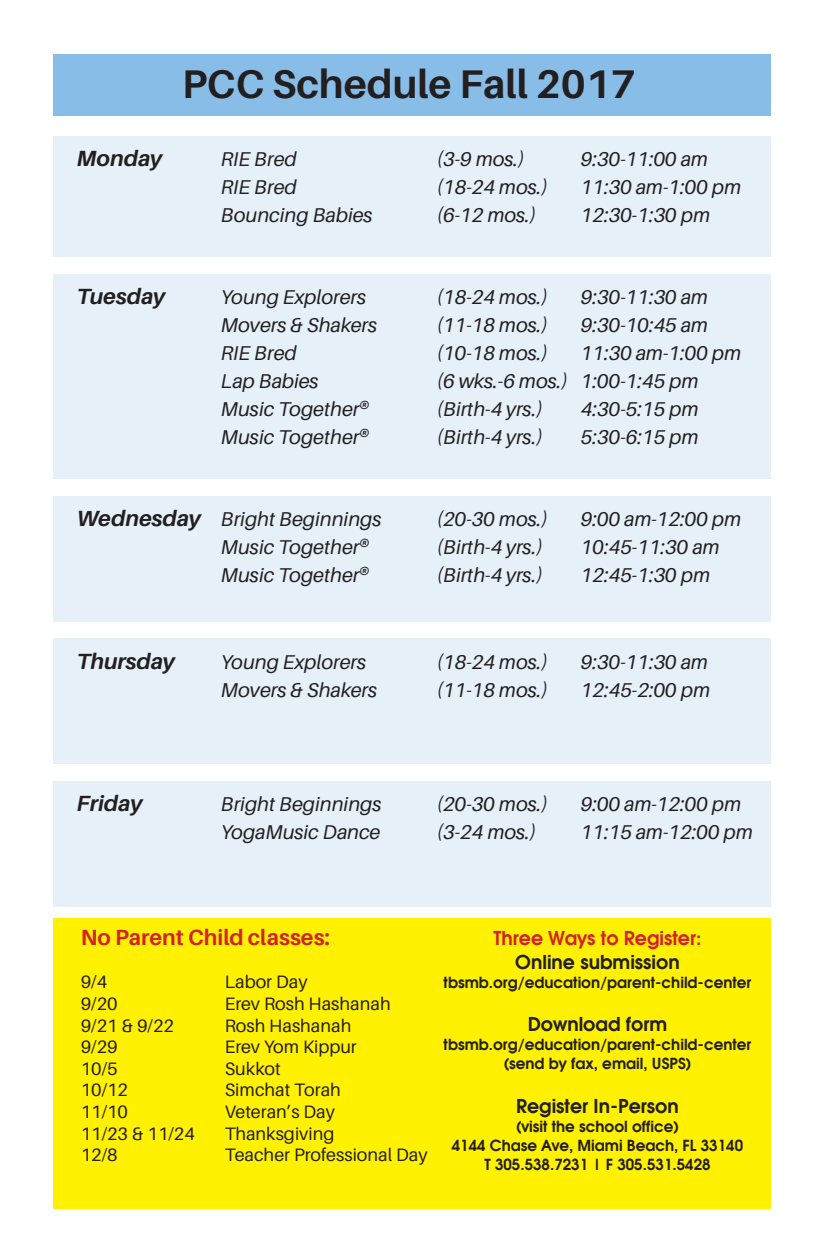
<style>
.page{position:relative;width:828px;height:1260px;background:#fff}
.page>*{position:absolute;margin:0;border:0;box-sizing:border-box;transform-origin:0 0}
.t1{font:700 40px "Aileron";color:#231f20}
.t2{font:italic 700 22px "Aileron";color:#231f20}
.t3{font:700 22px "Aileron";color:#d1232a}
.t4{font:italic 20px "Aileron";color:#231f20}
.t5{font:20px "Moderne Demi";color:#231f20}
.t6{font:20px "Moderne Demi";color:#d1232a}
.t7{font:18px "Aileron";color:#231f20}
.t8{font:16px "Moderne Demi";color:#231f20}
.s1{font-weight:700;font-size:22px}
</style>
<div class="page">
<div style="left:53px;top:918px;width:717px;height:291px;background:#fff101"></div>
<div style="left:53px;top:54px;width:717px;height:62px;background:#88bde7"></div>
<div style="left:53px;top:136px;width:717px;height:121px;background:#e6f0f9"></div>
<div style="left:53px;top:274px;width:717px;height:205px;background:#e6f0f9"></div>
<div style="left:53px;top:496px;width:717px;height:125px;background:#e6f0f9"></div>
<div style="left:53px;top:639px;width:717px;height:125px;background:#e6f0f9"></div>
<div style="left:53px;top:781px;width:717px;height:125px;background:#e6f0f9"></div>
<p class="t1" style="left:182px;top:62px;width:455px">PCC Schedule Fall 2017</p>
<p class="t2" style="left:77px;top:146px;width:87px">Monday</p>
<p class="t4" style="left:221px;top:148px;width:77px">RIE Bred</p>
<p class="t4" style="left:437px;top:148px;width:89px">(3-9 mos.)</p>
<p class="t4" style="left:581px;top:148px;width:129px">9:30-11:00 am</p>
<p class="t4" style="left:221px;top:176px;width:77px">RIE Bred</p>
<p class="t4" style="left:437px;top:176px;width:112px">(18-24 mos.)</p>
<p class="t4" style="left:581px;top:176px;width:162px">11:30 am-1:00 pm</p>
<p class="t4" style="left:221px;top:204px;width:153px">Bouncing Babies</p>
<p class="t4" style="left:437px;top:204px;width:101px">(6-12 mos.)</p>
<p class="t4" style="left:581px;top:204px;width:131px">12:30-1:30 pm</p>
<p class="t2" style="left:77px;top:284px;width:90px">Tuesday</p>
<p class="t4" style="left:221px;top:286px;width:147px">Young Explorers</p>
<p class="t4" style="left:437px;top:286px;width:112px">(18-24 mos.)</p>
<p class="t4" style="left:581px;top:286px;width:129px">9:30-11:30 am</p>
<p class="t4" style="left:221px;top:314px;width:158px">Movers &amp; Shakers</p>
<p class="t4" style="left:437px;top:314px;width:112px">(11-18 mos.)</p>
<p class="t4" style="left:581px;top:314px;width:129px">9:30-10:45 am</p>
<p class="t4" style="left:221px;top:342px;width:77px">RIE Bred</p>
<p class="t4" style="left:437px;top:342px;width:112px">(10-18 mos.)</p>
<p class="t4" style="left:581px;top:342px;width:162px">11:30 am-1:00 pm</p>
<p class="t4" style="left:221px;top:370px;width:99px">Lap Babies</p>
<p class="t4" style="left:437px;top:370px;width:263px">(6 wks.-6 mos.) 1:00-1:45 pm</p>
<p class="t4" style="left:221px;top:398px;width:150px">Music Together®</p>
<p class="t4" style="left:437px;top:398px;width:107px">(Birth-4 yrs.)</p>
<p class="t4" style="left:581px;top:398px;width:119px">4:30-5:15 pm</p>
<p class="t4" style="left:221px;top:426px;width:150px">Music Together®</p>
<p class="t4" style="left:437px;top:426px;width:107px">(Birth-4 yrs.)</p>
<p class="t4" style="left:581px;top:426px;width:119px">5:30-6:15 pm</p>
<p class="t4" style="left:77px;top:508px;width:306px"><span class="s1">Wednesday</span> Bright Beginnings</p>
<p class="t4" style="left:437px;top:508px;width:112px">(20-30 mos.)</p>
<p class="t4" style="left:581px;top:508px;width:162px">9:00 am-12:00 pm</p>
<p class="t4" style="left:221px;top:536px;width:150px">Music Together®</p>
<p class="t4" style="left:437px;top:536px;width:107px">(Birth-4 yrs.)</p>
<p class="t4" style="left:581px;top:536px;width:140px">10:45-11:30 am</p>
<p class="t4" style="left:221px;top:564px;width:150px">Music Together®</p>
<p class="t4" style="left:437px;top:564px;width:107px">(Birth-4 yrs.)</p>
<p class="t4" style="left:581px;top:564px;width:131px">12:45-1:30 pm</p>
<p class="t2" style="left:77px;top:649px;width:100px">Thursday</p>
<p class="t4" style="left:221px;top:651px;width:147px">Young Explorers</p>
<p class="t4" style="left:437px;top:651px;width:112px">(18-24 mos.)</p>
<p class="t4" style="left:581px;top:651px;width:129px">9:30-11:30 am</p>
<p class="t4" style="left:221px;top:679px;width:158px">Movers &amp; Shakers</p>
<p class="t4" style="left:437px;top:679px;width:112px">(11-18 mos.)</p>
<p class="t4" style="left:581px;top:679px;width:131px">12:45-2:00 pm</p>
<p class="t2" style="left:77px;top:791px;width:67px">Friday</p>
<p class="t4" style="left:221px;top:793px;width:162px">Bright Beginnings</p>
<p class="t4" style="left:437px;top:793px;width:112px">(20-30 mos.)</p>
<p class="t4" style="left:581px;top:793px;width:162px">9:00 am-12:00 pm</p>
<p class="t4" style="left:221px;top:821px;width:161px">YogaMusic Dance</p>
<p class="t4" style="left:437px;top:821px;width:101px">(3-24 mos.)</p>
<p class="t4" style="left:581px;top:821px;width:174px">11:15 am-12:00 pm</p>
<p class="t3" style="left:81px;top:925px;width:251px">No Parent Child classes:</p>
<p class="t7" style="left:81px;top:972px;width:28px">9/4</p>
<p class="t7" style="left:225px;top:972px;width:84px">Labor Day</p>
<p class="t7" style="left:81px;top:994px;width:38px">9/20</p>
<p class="t7" style="left:225px;top:994px;width:167px">Erev Rosh Hashanah</p>
<p class="t7" style="left:81px;top:1016px;width:95px">9/21 &amp; 9/22</p>
<p class="t7" style="left:225px;top:1016px;width:128px">Rosh Hashanah</p>
<p class="t7" style="left:81px;top:1037px;width:38px">9/29</p>
<p class="t7" style="left:225px;top:1037px;width:134px">Erev Yom Kippur</p>
<p class="t7" style="left:81px;top:1059px;width:38px">10/5</p>
<p class="t7" style="left:225px;top:1059px;width:57px">Sukkot</p>
<p class="t7" style="left:81px;top:1080px;width:49px">10/12</p>
<p class="t7" style="left:225px;top:1080px;width:118px">Simchat Torah</p>
<p class="t7" style="left:81px;top:1102px;width:49px">11/10</p>
<p class="t7" style="left:225px;top:1102px;width:112px">Veteran’s Day</p>
<p class="t7" style="left:81px;top:1124px;width:115px">11/23 &amp; 11/24</p>
<p class="t7" style="left:225px;top:1124px;width:111px">Thanksgiving</p>
<p class="t7" style="left:81px;top:1145px;width:38px">12/8</p>
<p class="t7" style="left:225px;top:1145px;width:204px">Teacher Professional Day</p>
<p class="t6" style="left:494px;top:925px;width:209px">Three Ways to Register:</p>
<p class="t5" style="left:515px;top:949px;width:166px">Online submission</p>
<p class="t8" style="left:444px;top:972px;width:309px">tbsmb.org/education/parent-child-center</p>
<p class="t5" style="left:528px;top:1012px;width:141px">Download form</p>
<p class="t8" style="left:444px;top:1035px;width:309px">tbsmb.org/education/parent-child-center</p>
<p class="t8" style="left:503px;top:1054px;width:190px">(send by fax, email, USPS)</p>
<p class="t5" style="left:516px;top:1093px;width:164px">Register In-Person</p>
<p class="t8" style="left:516px;top:1116px;width:165px">(visit the school office)</p>
<p class="t8" style="left:452px;top:1136px;width:293px">4144 Chase Ave, Miami Beach, FL 33140</p>
<p class="t8" style="left:484px;top:1155px;width:228px">T 305.538.7231 | F 305.531.5428</p>
</div>
